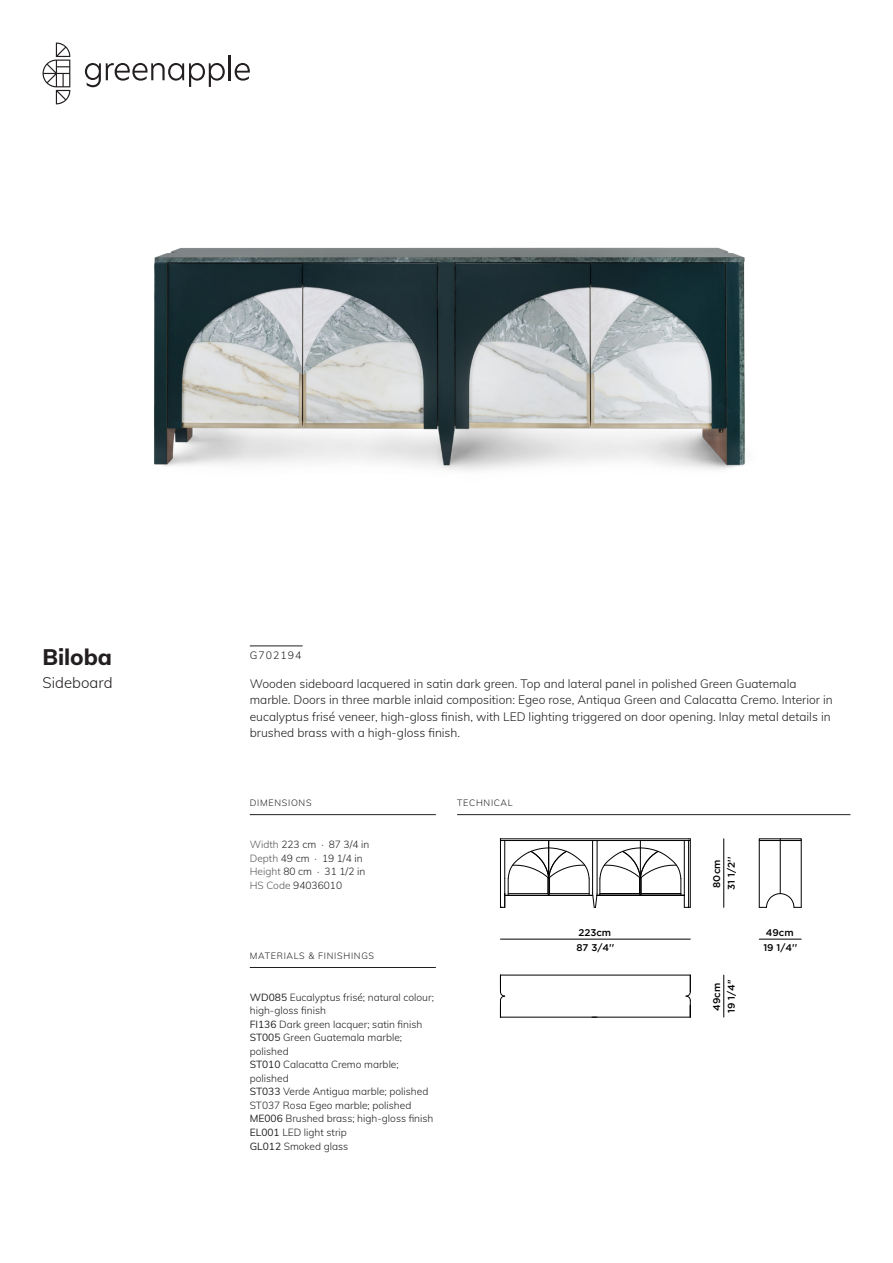
<style>
.page{position:relative;width:893px;height:1263px;background:#fff}
.page>*{position:absolute;margin:0;border:0;box-sizing:border-box;transform-origin:0 0}
.TGC_CAT_TIT_entrada{font:800 22.5px "Muli";letter-spacing:-.005em;color:#231f20}
.TGC_CAT_TIT_entrada-2{font:300 15px "Muli";color:#231f20}
.TGC_CAT_LEG_Descriçã{font:300 12px/16.5px "Muli";color:#231f20}
.TGC_CAT_LEG_Referenc{font:300 10.5px "Muli";letter-spacing:.1em;color:#231f20}
.PR_CATEND_ListaFinis{font:300 10.2px/13.5px "Muli";color:#231f20}
.PR_CATEND_LEG_Descri{font:300 10.2px "Muli";color:#231f20}
.t1{font:500 9.75px "Gotham";color:#000}
.t2{font:300 9px "Muli";letter-spacing:.08em;color:#231f20}
.s1{color:#57585a}
.s2{font-weight:400}
</style>
<div class="page">
<hr style="left:250px;top:646px;width:53px;height:1px;background:#231f20">
<hr style="left:250px;top:814px;width:186px;height:1px;background:#231f20">
<hr style="left:250px;top:967px;width:186px;height:1px;background:#231f20">
<hr style="left:457px;top:814px;width:393px;height:1px;background:#231f20">
<hr style="left:500px;top:839px;width:1px;height:68px;background:#000">
<hr style="left:500px;top:840px;width:190px;height:1px;background:#000">
<hr style="left:500px;top:838px;width:189px;height:1px;background:#000">
<hr style="left:500px;top:975px;width:190px;height:1px;background:#000">
<hr style="left:500px;top:1017px;width:190px;height:1px;background:#000">
<hr style="left:688px;top:840px;width:1px;height:67px;background:#000">
<hr style="left:801px;top:839px;width:1px;height:68px;background:#000">
<hr style="left:759px;top:839px;width:1px;height:68px;background:#000">
<hr style="left:759px;top:840px;width:42px;height:1px;background:#000">
<svg style="left:759px;top:893px;width:42px;height:15px"></svg>
<hr style="left:780px;top:839px;width:1px;height:55px;background:#000">
<hr style="left:640px;top:840px;width:1px;height:55px;background:#000">
<svg style="left:685px;top:975px;width:6px;height:42px"></svg>
<svg style="left:500px;top:975px;width:5px;height:42px"></svg>
<hr style="left:760px;top:838px;width:41px;height:1px;background:#000">
<hr style="left:684px;top:840px;width:1px;height:67px;background:#000">
<hr style="left:597px;top:840px;width:1px;height:54px;background:#000">
<hr style="left:592px;top:840px;width:1px;height:54px;background:#000">
<hr style="left:504px;top:840px;width:1px;height:38px;background:#000">
<hr style="left:690px;top:839px;width:1px;height:68px;background:#000">
<hr style="left:548px;top:840px;width:1px;height:38px;background:#000">
<svg style="left:500px;top:847px;width:190px;height:61px"></svg>
<hr style="left:600px;top:893px;width:39px;height:1px;background:#000">
<hr style="left:723px;top:839px;width:1px;height:68px;background:#000">
<hr style="left:723px;top:975px;width:1px;height:42px;background:#000">
<hr style="left:759px;top:939px;width:42px;height:1px;background:#000">
<hr style="left:500px;top:939px;width:190px;height:1px;background:#000">
<img style="left:42px;top:68px;width:703px;height:403px">
<svg style="left:85px;top:63px;width:140px;height:24px"></svg>
<hr style="left:229px;top:55px;width:2px;height:25px;background:#231f20">
<svg style="left:235px;top:63px;width:15px;height:18px"></svg>
<svg style="left:43px;top:43px;width:27px;height:61px"></svg>
<p class="TGC_CAT_TIT_entrada" style="left:43px;top:640px;width:71px">Biloba</p>
<p class="TGC_CAT_TIT_entrada-2" style="left:43px;top:672px;width:72px">Sideboard</p>
<p class="TGC_CAT_LEG_Referenc" style="left:250px;top:647px;width:53px">G702194</p>
<p class="TGC_CAT_LEG_Descriçã" style="left:250px;top:675px;width:584px">Wooden sideboard lacquered in satin dark green. Top and lateral panel in polished Green Guatemala marble. Doors in three marble inlaid composition: Egeo rose, Antiqua Green and Calacatta Cremo. Interior in eucalyptus frisé veneer, high-gloss finish, with LED lighting triggered on door opening. Inlay metal details in brushed brass with a high-gloss finish.</p>
<p class="t2" style="left:250px;top:796px;width:63px">DIMENSIONS</p>
<p class="PR_CATEND_LEG_Descri" style="left:250px;top:837px;width:121px"><span class="s1">Width</span> 223 cm · 87 3/4 in</p>
<p class="PR_CATEND_LEG_Descri" style="left:250px;top:850px;width:114px"><span class="s1">Depth</span> 49 cm · 19 1/4 in</p>
<p class="PR_CATEND_LEG_Descri" style="left:250px;top:864px;width:117px"><span class="s1">Height</span> 80 cm · 31 1/2 in</p>
<p class="PR_CATEND_LEG_Descri" style="left:250px;top:877px;width:94px"><span class="s1">HS Code</span> 94036010</p>
<p class="t2" style="left:457px;top:796px;width:57px">TECHNICAL</p>
<p class="t2" style="left:250px;top:949px;width:126px">MATERIALS &amp; FINISHINGS</p>
<p class="PR_CATEND_ListaFinis" style="left:250px;top:990px;width:186px"><span class="s2">WD085</span> Eucalyptus frisé; natural colour; high-gloss finish<br><span class="s2">FI136</span> Dark green lacquer; satin finish<br><span class="s2">ST005</span> Green Guatemala marble; polished<br><span class="s2">ST010</span> Calacatta Cremo marble; polished<br><span class="s2">ST033</span> Verde Antigua marble; polished<br>ST037 Rosa Egeo marble; polished<br><span class="s2">ME006</span> Brushed brass; high-gloss finish<br><span class="s2">EL001</span> LED light strip<br><span class="s2">GL012</span> Smoked glass</p>
<p class="t1" style="left:578px;top:926px;width:34px">223cm</p>
<p class="t1" style="left:576px;top:941px;width:39px">87 3/4''</p>
<p class="t1" style="left:725px;top:890px;width:34px;rotate:-90deg">31 1/2''</p>
<p class="t1" style="left:710px;top:888px;width:30px;rotate:-90deg">80cm</p>
<p class="t1" style="left:725px;top:1013px;width:35px;rotate:-90deg">19 1/4''</p>
<p class="t1" style="left:710px;top:1010px;width:29px;rotate:-90deg">49cm</p>
<p class="t1" style="left:766px;top:926px;width:29px">49cm</p>
<p class="t1" style="left:763px;top:941px;width:35px">19 1/4''</p>
</div>
